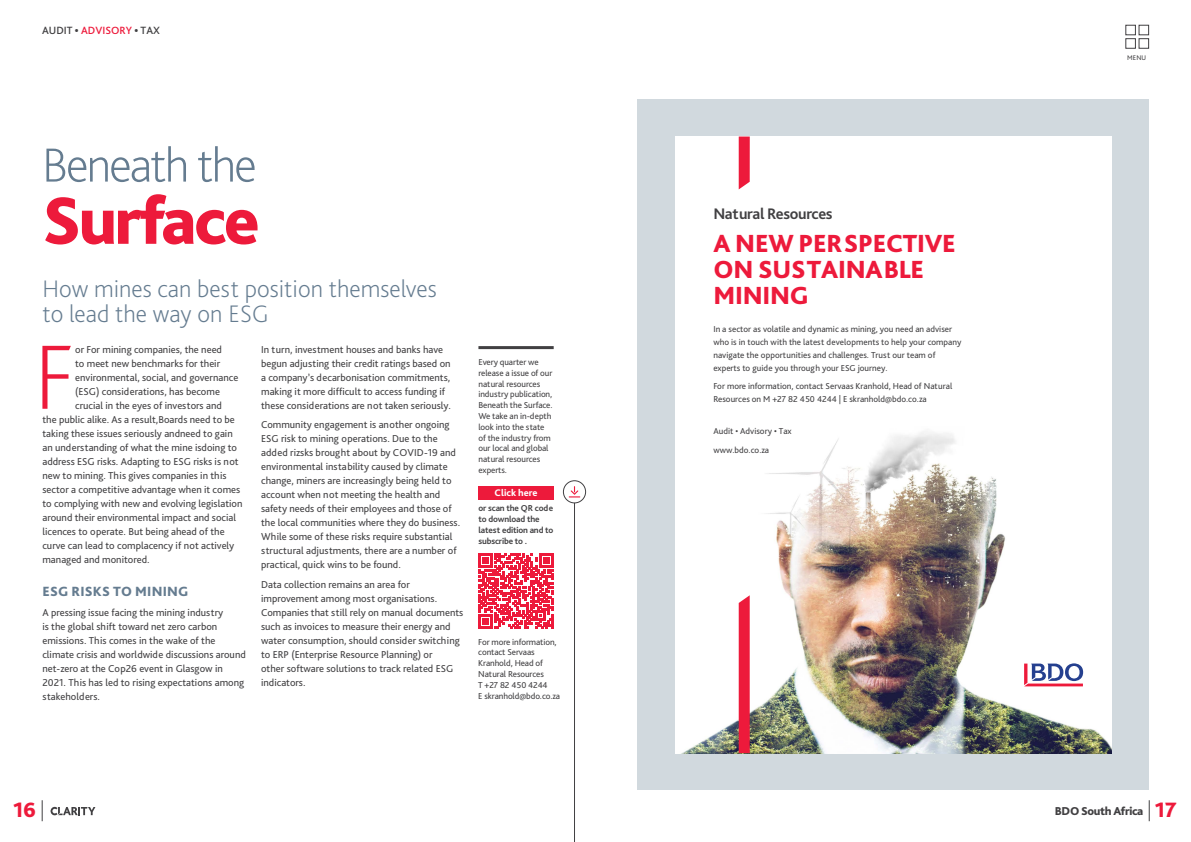
<style>
.page{position:relative;width:1191px;height:842px;background:#fff}
.page>*{position:absolute;margin:0;border:0;box-sizing:border-box;transform-origin:0 0}
.t1{font:200 95.5px "Bliss Pro";color:#ed1a3b}
.t2{font:800 70px "Bliss Pro";letter-spacing:-.04em;color:#ed1a3b}
.t3{font:200 50px "Bliss Pro";letter-spacing:-.04em;color:#657c90}
.t4{font:800 25.9px/25.9px "Bliss Pro";letter-spacing:-.01em;color:#ed1a3b}
.t5{font:200 25px/25px "Bliss Pro";color:#657c90}
.t6{font:800 21.7px "Bliss Pro";color:#ed1a3b}
.t7{font:700 16px "Bliss Pro";letter-spacing:-.025em;color:#414042}
.t8{font:800 14px "Bliss Pro";letter-spacing:.015em;color:#657c90}
.t9{font:800 12px "Bliss Pro";letter-spacing:-.03em;color:#414042}
.t10{font:500 11px "Bliss Pro";letter-spacing:.005em;color:#414042}
.t11{font:10.5px/14px "Bliss Pro";color:#414042}
.t12{font:800 10px "Bliss Pro";color:#fff}
.t13{font:9px/10.8px "Bliss Pro";color:#414042}
.t14{font:700 9px/10.8px "Bliss Pro";letter-spacing:-.015em;color:#414042}
.t15{font:7px "Bliss Pro";color:#414042}
.s1{font-weight:800}
.s2{color:#ed1a3b}
.s3{font-size:21.7px;color:#ed1a3b}
</style>
<div class="page">
<hr style="left:478px;top:346px;width:75px;height:3px;background:#414042">
<hr style="left:574px;top:499px;width:1px;height:343px;background:#414042">
<svg style="left:563px;top:481px;width:22px;height:22px"></svg>
<svg style="left:569px;top:486px;width:11px;height:11px"></svg>
<div style="left:563px;top:480px;width:23px;height:23px;border:1px solid #414042;border-radius:50%"></div>
<svg style="left:42px;top:800px;width:1px;height:21px"></svg>
<svg style="left:1149px;top:800px;width:1px;height:21px"></svg>
<svg style="left:51px;top:807px;width:44px;height:8px"></svg>
<div style="left:1125px;top:25px;width:10px;height:10px;border:1px solid #414042"></div>
<div style="left:1125px;top:38px;width:10px;height:11px;border:1px solid #414042"></div>
<div style="left:1138px;top:25px;width:11px;height:10px;border:1px solid #414042"></div>
<div style="left:1138px;top:38px;width:11px;height:11px;border:1px solid #414042"></div>
<div style="left:637px;top:100px;width:512px;height:690px;background:#d1d9de"></div>
<div style="left:675px;top:137px;width:436px;height:616px;background:#fff"></div>
<img style="left:682px;top:432px;width:429px;height:321px">
<svg style="left:738px;top:595px;width:11px;height:158px;background:#ec2c4a"></svg>
<svg style="left:738px;top:137px;width:11px;height:52px"></svg>
<svg style="left:1024px;top:663px;width:59px;height:23px"></svg>
<div style="left:478px;top:486px;width:75px;height:13px;background:#ed1a3b"></div>
<svg style="left:478px;top:554px;width:75px;height:75px"></svg>
<p class="t10" style="left:42px;top:23px;width:119px">AUDIT <span class="s1">•</span> <span class="s2">ADVISORY</span> <span class="s1">•</span> TAX</p>
<h3 class="t3" style="left:42px;top:134px;width:216px">Beneath the</h3>
<h2 class="t2" style="left:42px;top:177px;width:219px">Surface</h2>
<h3 class="t5" style="left:42px;top:275px;width:396px">How mines can best position themselves to lead the way on ESG</h3>
<h1 class="t1" style="left:34px;top:318px;width:43px">F</h1>
<p class="t11" style="left:75px;top:342px;width:148px">or For mining companies, the need</p>
<p class="t11" style="left:261px;top:342px;width:191px">In turn, investment houses and banks have begun adjusting their credit ratings based on a company’s decarbonisation commitments, making it more difficult to access funding if these considerations are not taken seriously.</p>
<p class="t11" style="left:261px;top:418px;width:201px">Community engagement is another ongoing ESG risk to mining operations. Due to the added rizsks brought about by COVID-19 and environmental instability caused by climate change, miners are increasingly being held to account when not meeting the health and safety needs of their employees and those of the local communities where they do business.<br>While some of these risks require substantial structural adjustments, there are a number of practical, quick wins to be found.</p>
<p class="t11" style="left:261px;top:577px;width:204px">Data collection remains an area for improvement among most organisations.<br>Companies that still rely on manual documents such as invoices to measure their energy and water consumption, should consider switching to ERP (Enterprise Resource Planning) or<br>other software solutions to track related ESG indicators.</p>
<p class="t11" style="left:75px;top:356px;width:146px">to meet new benchmarks for their</p>
<p class="t11" style="left:75px;top:370px;width:165px">environmental, social, and governance</p>
<p class="t11" style="left:75px;top:384px;width:146px">(ESG) considerations, has become</p>
<p class="t11" style="left:75px;top:398px;width:148px">crucial in the eyes of investors and</p>
<p class="t11" style="left:42px;top:412px;width:194px">the public alike. As a result,Boards need to be</p>
<p class="t11" style="left:42px;top:426px;width:192px">taking these issues seriously andneed to gain</p>
<p class="t11" style="left:42px;top:440px;width:196px">an understanding of what the mine isdoing to</p>
<p class="t11" style="left:42px;top:454px;width:198px">address ESG risks. Adapting to ESG risks is not</p>
<p class="t11" style="left:42px;top:468px;width:186px">new to mining. This gives companies in this</p>
<p class="t11" style="left:42px;top:482px;width:199px">sector a competitive advantage when it comes</p>
<p class="t11" style="left:42px;top:496px;width:201px">to complying with new and evolving legislation</p>
<p class="t11" style="left:42px;top:510px;width:195px">around their environmental impact and social</p>
<p class="t11" style="left:42px;top:524px;width:184px">licences to operate. But being ahead of the</p>
<p class="t11" style="left:42px;top:538px;width:193px">curve can lead to complacency if not actively</p>
<p class="t11" style="left:42px;top:552px;width:109px">managed and monitored.</p>
<h3 class="t8" style="left:43px;top:583px;width:147px">ESG RISKS TO MINING</h3>
<p class="t11" style="left:42px;top:605px;width:205px">A pressing issue facing the mining industry<br>is the global shift toward net zero carbon emissions. This comes in the wake of the climate crisis and worldwide discussions around net-zero at the Cop26 event in Glasgow in 2021. This has led to rising expectations among stakeholders.</p>
<p class="t13" style="left:478px;top:356px;width:76px">Every quarter we release a issue of our natural resources industry publication,<br>Beneath the Surface.<br>We take an in-depth look into the state of the industry from our local and global natural resources experts.</p>
<p class="t12" style="left:494px;top:486px;width:44px">Click here</p>
<p class="t14" style="left:478px;top:503px;width:76px">or scan the QR code to download the latest edition and to subscribe to .</p>
<p class="t13" style="left:478px;top:636px;width:83px">For more information, contact Servaas<br>Kranhold, Head of<br>Natural Resources<br>T +27 82 450 4244<br>E skranhold@bdo.co.za</p>
<h3 class="t7" style="left:713px;top:203px;width:121px">Natural Resources</h3>
<h3 class="t4" style="left:713px;top:230px;width:244px">A NEW PERSPECTIVE<br>ON SUSTAINABLE<br>MINING</h3>
<p class="t13" style="left:713px;top:322px;width:249px;line-height:13px">In a sector as volatile and dynamic as mining, you need an adviser who is in touch with the latest developments to help your company navigate the opportunities and challenges. Trust our team of experts to guide you through your ESG journey.</p>
<p class="t13" style="left:713px;top:380px;width:240px;line-height:13px">For more information, contact Servaas Kranhold, Head of Natural<br>Resources on M +27 82 450 4244 | E skranhold@bdo.co.za</p>
<p class="t13" style="left:713px;top:422px;width:80px;line-height:18.7px">Audit • Advisory • Tax www.bdo.co.za</p>
<p class="t15" style="left:1127px;top:54px;width:20px">MENU</p>
<h3 class="t6" style="left:13px;top:796px;width:24px">16</h3>
<p class="t9" style="left:1054px;top:804px;width:123px">BDO South Africa <span class="s3">17</span></p>
</div>
